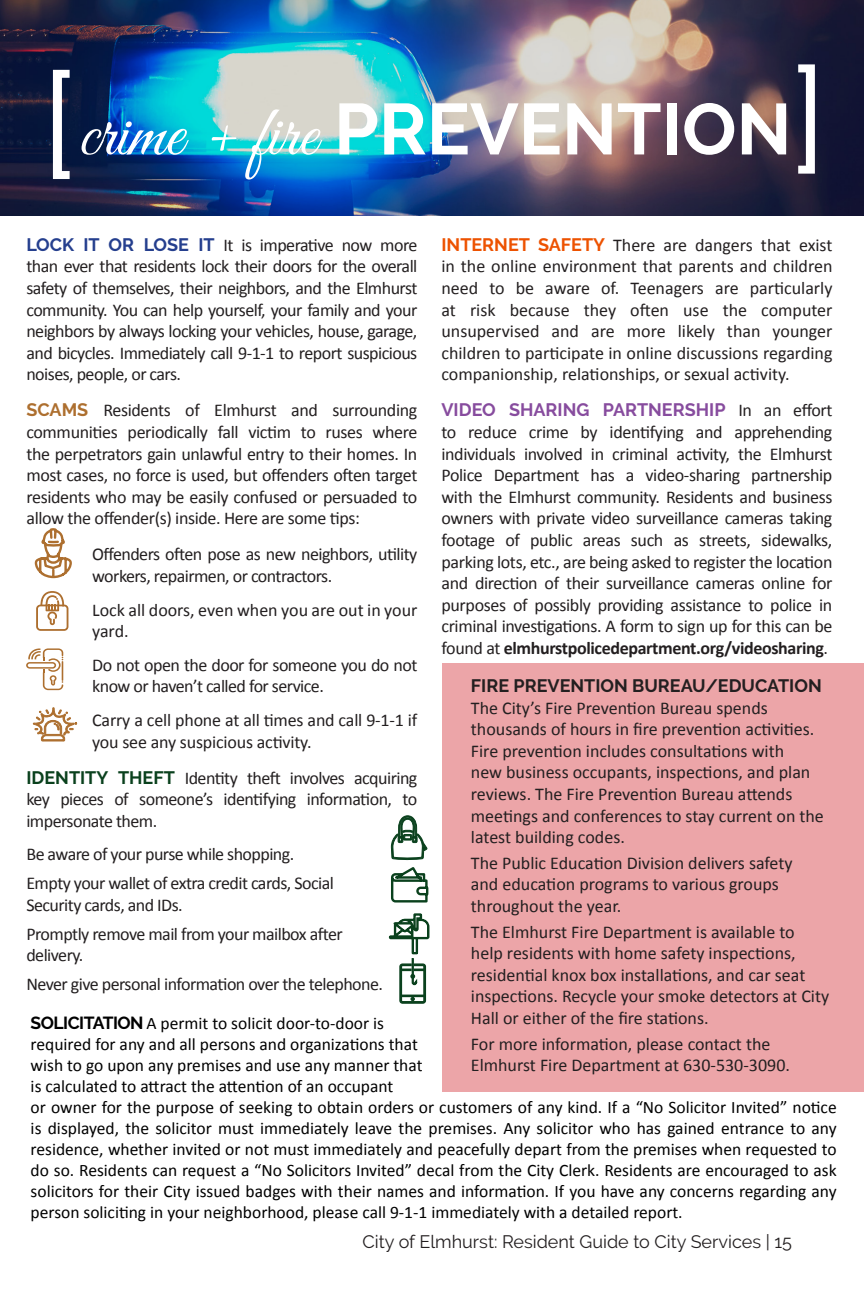
<style>
.page{position:relative;width:864px;height:1296px;background:#fff}
.page>*{position:absolute;margin:0;border:0;box-sizing:border-box;transform-origin:0 0}
.t1{font:140px "Raleway";color:#fff}
.t2{font:72px "Great Vibes";color:#fff}
.t3{font:18px/21.6px "Calibri";letter-spacing:-.01em;color:#231f20}
.t4{font:18px/21.6px "Calibri";letter-spacing:-.03em;color:#231f20}
.t5{font:18px "Raleway";color:#231f20}
.t6{font:700 18px "Raleway";color:#231f20}
.t7{font:17.6px/21px "Calibri";color:#000;text-align:justify}
.s1{font-family:"Raleway";font-weight:700}
.s2{font-family:"Raleway";font-weight:700;color:#253f8e}
.s3{font-family:"Raleway";font-weight:700;color:#ad6f2f}
.s4{font-family:"Raleway";font-weight:700;color:#0a411d}
.s5{font-family:"Raleway";font-weight:700;color:#ed5200}
.s6{font-family:"Raleway";font-weight:700;color:#874c9e}
.s7{font-weight:700}
</style>
<div class="page">
<div style="left:443px;top:663px;width:421px;height:429px;background:#eca5a8"></div>
<img style="left:0;top:0;width:864px;height:216px">
<svg style="left:34px;top:528px;width:38px;height:51px"></svg>
<svg style="left:36px;top:591px;width:32px;height:40px"></svg>
<svg style="left:26px;top:648px;width:37px;height:42px"></svg>
<svg style="left:33px;top:707px;width:44px;height:35px"></svg>
<svg style="left:390px;top:815px;width:39px;height:88px"></svg>
<svg style="left:388px;top:913px;width:42px;height:91px"></svg>
<p class="t1" style="left:41px;top:43px;width:38px">[</p>
<p class="t1" style="left:827px;top:201px;width:38px;rotate:-180deg">[</p>
<p class="t2" style="left:79px;top:93px;width:714px">crime + fire <span class="s1">PREVENTION</span></p>
<p class="t3" style="left:26px;top:234px;width:393px;text-align:justify"><span class="s2">LOCK IT OR LOSE IT</span> It is imperative now more than ever that residents lock their doors for the overall safety of themselves, their neighbors, and the Elmhurst community. You can help yourself, your family and your neighbors by always locking your vehicles, house, garage, and bicycles. Immediately call 9-1-1 to report suspicious noises, people, or cars.</p>
<p class="t3" style="left:26px;top:399px;width:392px;text-align:justify"><span class="s3">SCAMS</span> Residents of Elmhurst and surrounding communities periodically fall victim to ruses where the perpetrators gain unlawful entry to their homes. In most cases, no force is used, but offenders often target residents who may be easily confused or persuaded to allow the offender(s) inside. Here are some tips:</p>
<p class="t4" style="left:92px;top:543px;width:327px">Offenders often pose as new neighbors, utility workers, repairmen, or contractors.</p>
<p class="t3" style="left:92px;top:598px;width:327px">Lock all doors, even when you are out in your yard.</p>
<p class="t4" style="left:92px;top:654px;width:327px">Do not open the door for someone you do not know or haven’t called for service.</p>
<p class="t3" style="left:92px;top:709px;width:327px">Carry a cell phone at all times and call 9-1-1 if you see any suspicious activity.</p>
<p class="t3" style="left:26px;top:766px;width:393px;text-align:justify"><span class="s4">IDENTITY THEFT</span> Identity theft involves acquiring key pieces of someone’s identifying information, to impersonate them.</p>
<p class="t4" style="left:26px;top:843px;width:269px">Be aware of your purse while shopping.</p>
<p class="t4" style="left:26px;top:872px;width:309px">Empty your wallet of extra credit cards, Social</p>
<p class="t4" style="left:26px;top:894px;width:158px">Security cards, and IDs.</p>
<p class="t4" style="left:26px;top:922px;width:318px">Promptly remove mail from your mailbox after delivery.</p>
<p class="t4" style="left:26px;top:973px;width:358px">Never give personal information over the telephone.</p>
<p class="t3" style="left:441px;top:234px;width:393px;text-align:justify"><span class="s5">INTERNET SAFETY</span> There are dangers that exist in the online environment that parents and children need to be aware of. Teenagers are particularly at risk because they often use the computer unsupervised and are more likely than younger children to participate in online discussions regarding companionship, relationships, or sexual activity.</p>
<p class="t3" style="left:441px;top:399px;width:393px;text-align:justify"><span class="s6">VIDEO SHARING PARTNERSHIP</span> In an effort to reduce crime by identifying and apprehending individuals involved in criminal activity, the Elmhurst Police Department has a video-sharing partnership with the Elmhurst community. Residents and business owners with private video surveillance cameras taking footage of public areas such as streets, sidewalks, parking lots, etc., are being asked to register the location and direction of their surveillance cameras online for purposes of possibly providing assistance to police in criminal investigations. A form to sign up for this can be found at <span class="s7">elmhurstpolicedepartment.org/videosharing</span>.</p>
<p class="t6" style="left:471px;top:675px;width:352px">FIRE PREVENTION BUREAU/EDUCATION</p>
<p class="t3" style="left:471px;top:696px;width:355px">The City’s Fire Prevention Bureau spends thousands of hours in fire prevention activities.<br>Fire prevention includes consultations with<br>new business occupants, inspections, and plan reviews. The Fire Prevention Bureau attends meetings and conferences to stay current on the latest building codes.</p>
<p class="t3" style="left:471px;top:851px;width:323px">The Public Education Division delivers safety and education programs to various groups throughout the year.</p>
<p class="t3" style="left:471px;top:920px;width:360px">The Elmhurst Fire Department is available to help residents with home safety inspections, residential knox box installations, and car seat inspections. Recycle your smoke detectors at City Hall or either of the fire stations.</p>
<p class="t3" style="left:471px;top:1032px;width:321px">For more information, please contact the<br>Elmhurst Fire Department at 630-530-3090.</p>
<p class="t7" style="left:31px;top:1012px;width:355px"><span class="s1">SOLICITATION</span> A permit to solicit door-to-door is</p>
<p class="t7" style="left:31px;top:1033px;width:389px">required for any and all persons and organizations that</p>
<p class="t7" style="left:31px;top:1054px;width:393px">wish to go upon any premises and use any manner that</p>
<p class="t7" style="left:31px;top:1075px;width:364px">is calculated to attract the attention of an occupant</p>
<p class="t7" style="left:31px;top:1096px;width:808px">or owner for the purpose of seeking to obtain orders or customers of any kind. If a “No Solicitor Invited” notice is displayed, the solicitor must immediately leave the premises. Any solicitor who has gained entrance to any residence, whether invited or not must immediately and peacefully depart from the premises when requested to do so. Residents can request a “No Solicitors Invited” decal from the City Clerk. Residents are encouraged to ask solicitors for their City issued badges with their names and information. If you have any concerns regarding any person soliciting in your neighborhood, please call 9-1-1 immediately with a detailed report.</p>
<p class="t5" style="left:363px;top:1232px;width:431px">City of Elmhurst: Resident Guide to City Services | 15</p>
</div>
